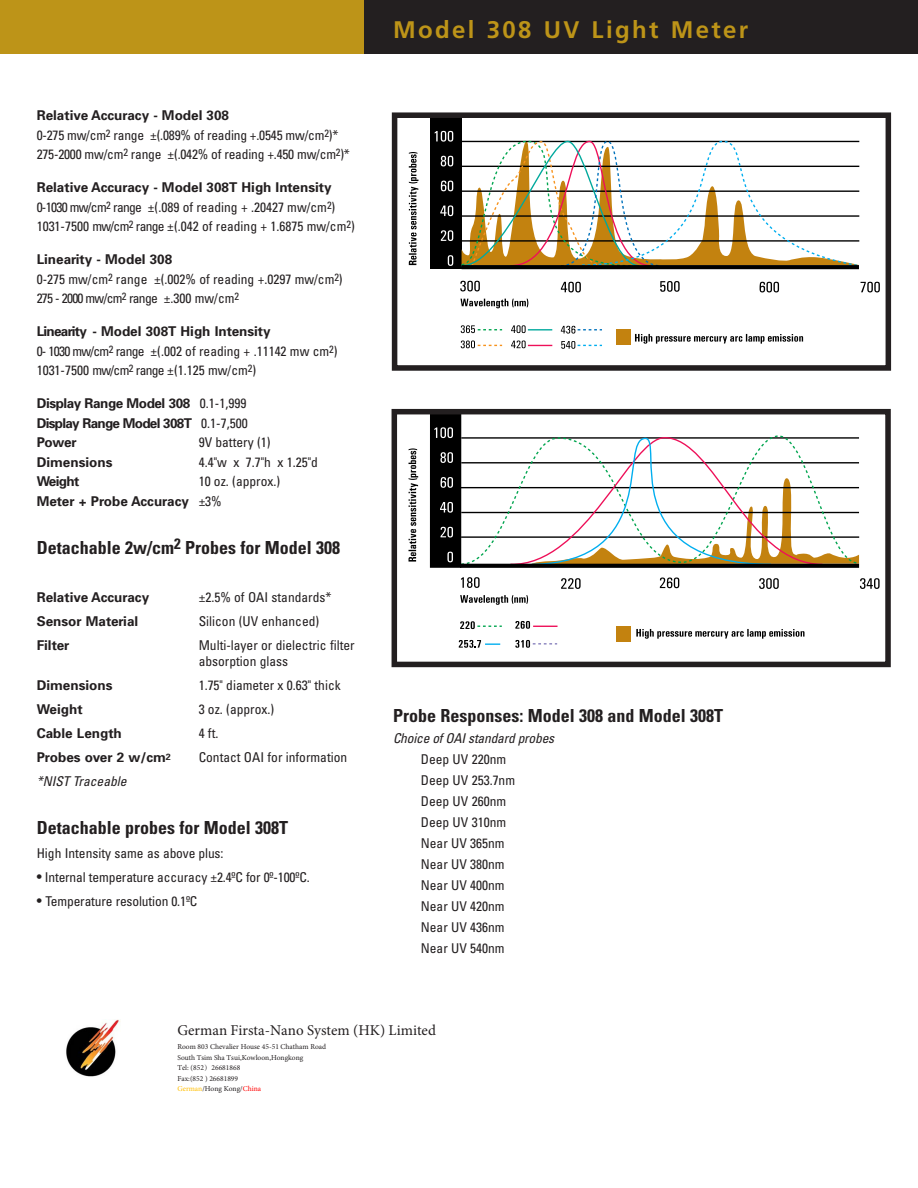
<style>
.page{position:relative;width:918px;height:1188px;background:#fff}
.page>*{position:absolute;margin:0;border:0;box-sizing:border-box;transform-origin:0 0}
.t1{font:700 24px "Frutiger";letter-spacing:.1em;color:#bd9418}
.t2{font:700 condensed 18px "Univers";color:#231f20}
.t3{font:15px "Minion Pro";color:#231f20}
.t4{font:condensed 13.5px/19.5px "Univers";color:#231f20}
.t5{font:700 13.5px "Univers";color:#231f20}
.t6{font:italic condensed 13.5px "Univers";letter-spacing:-.015em;color:#231f20}
.t7{font:700 13.5px "Univers";letter-spacing:-.05em;color:#231f20}
.t8{font:700 13.5px "Univers";letter-spacing:-.03em;color:#231f20}
.t9{font:7.5px/10.5px "Minion Pro";color:#231f20}
.s1{font-weight:700;font-stretch:normal}
.s2{font-weight:400;font-stretch:condensed}
.s3{font-size:15px}
.s4{font-family:"Adobe Song Std";font-weight:300}
.s5{color:#ffbf00}
.s6{color:#f00}
</style>
<div class="page">
<div style="left:430px;top:116px;width:32px;height:153px;background:#000"></div>
<svg style="left:435px;top:131px;width:18px;height:11px"></svg>
<svg style="left:441px;top:156px;width:12px;height:10px"></svg>
<svg style="left:441px;top:181px;width:12px;height:10px"></svg>
<svg style="left:440px;top:205px;width:13px;height:11px"></svg>
<svg style="left:441px;top:230px;width:12px;height:11px"></svg>
<svg style="left:448px;top:255px;width:5px;height:11px"></svg>
<svg style="left:460px;top:281px;width:20px;height:10px"></svg>
<svg style="left:561px;top:282px;width:20px;height:10px"></svg>
<svg style="left:660px;top:281px;width:20px;height:11px"></svg>
<svg style="left:760px;top:282px;width:19px;height:10px"></svg>
<svg style="left:861px;top:282px;width:19px;height:10px"></svg>
<svg style="left:461px;top:140px;width:399px;height:127px"></svg>
<hr style="left:528px;top:329px;width:24px;height:2px;background:#00a99d">
<svg style="left:461px;top:325px;width:41px;height:8px"></svg>
<svg style="left:461px;top:341px;width:41px;height:7px"></svg>
<svg style="left:511px;top:325px;width:15px;height:8px"></svg>
<svg style="left:511px;top:341px;width:41px;height:7px"></svg>
<svg style="left:561px;top:326px;width:41px;height:8px"></svg>
<svg style="left:561px;top:341px;width:41px;height:8px"></svg>
<svg style="left:460px;top:299px;width:68px;height:9px"></svg>
<svg style="left:409px;top:152px;width:9px;height:113px"></svg>
<svg style="left:462px;top:265px;width:397px;height:4px;background:#030303"></svg>
<div style="left:392px;top:112px;width:499px;height:259px;border:6px solid #231f20"></div>
<div style="left:616px;top:329px;width:15px;height:16px;background:#c3820f"></div>
<div style="left:430px;top:413px;width:31px;height:155px;background:#000"></div>
<svg style="left:434px;top:427px;width:19px;height:11px"></svg>
<svg style="left:440px;top:452px;width:13px;height:11px"></svg>
<svg style="left:441px;top:477px;width:12px;height:11px"></svg>
<svg style="left:440px;top:502px;width:13px;height:11px"></svg>
<svg style="left:441px;top:527px;width:12px;height:11px"></svg>
<svg style="left:447px;top:552px;width:6px;height:10px"></svg>
<svg style="left:461px;top:577px;width:19px;height:11px"></svg>
<svg style="left:561px;top:578px;width:20px;height:11px"></svg>
<svg style="left:660px;top:578px;width:19px;height:10px"></svg>
<svg style="left:759px;top:578px;width:20px;height:11px"></svg>
<svg style="left:860px;top:578px;width:20px;height:11px"></svg>
<svg style="left:461px;top:434px;width:399px;height:132px"></svg>
<svg style="left:509px;top:436px;width:350px;height:128px"></svg>
<svg style="left:460px;top:595px;width:68px;height:10px"></svg>
<svg style="left:409px;top:448px;width:9px;height:114px"></svg>
<svg style="left:461px;top:564px;width:398px;height:4px;background:#090909"></svg>
<div style="left:392px;top:409px;width:499px;height:258px;border:6px solid #231f20"></div>
<div style="left:616px;top:626px;width:15px;height:15px;background:#c3820f"></div>
<svg style="left:635px;top:334px;width:168px;height:10px"></svg>
<svg style="left:636px;top:629px;width:169px;height:10px"></svg>
<svg style="left:460px;top:621px;width:42px;height:8px"></svg>
<svg style="left:459px;top:640px;width:41px;height:8px"></svg>
<svg style="left:515px;top:621px;width:43px;height:8px"></svg>
<svg style="left:515px;top:640px;width:42px;height:8px"></svg>
<div style="left:0;top:0;width:364px;height:54px;background:#bd9418"></div>
<div style="left:364px;top:0;width:554px;height:54px;background:#231f20"></div>
<img style="left:66px;top:1020px;width:54px;height:57px">
<p class="t4" style="left:37px;top:106px;width:315px"><span class="s1">Relative Accuracy - Model 308<br></span>0-275 mw/cm<sup>2</sup> range ±(.089% of reading +.0545 mw/cm<sup>2</sup>)*<br>275-2000 mw/cm<sup>2</sup> range ±(.042% of reading +.450 mw/cm<sup>2</sup>)*</p>
<p class="t5" style="left:37px;top:180px;width:296px">Relative Accuracy - Model 308T High Intensity</p>
<p class="t4" style="left:37px;top:197px;width:320px">0-1030 mw/cm<sup>2</sup> range ±(.089 of reading + .20427 mw/cm<sup>2</sup>)<br>1031-7500 mw/cm<sup>2</sup> range ±(.042 of reading + 1.6875 mw/cm<sup>2</sup>)</p>
<p class="t4" style="left:37px;top:250px;width:308px"><span class="s1">Linearity - Model 308<br></span>0-275 mw/cm<sup>2</sup> range ±(.002% of reading +.0297 mw/cm<sup>2</sup>)<br>275 - 2000 mw/cm<sup>2</sup> range ±.300 mw/cm<sup>2</sup></p>
<p class="t4" style="left:37px;top:322px;width:302px"><span class="s1">Linearity - Model 308T High Intensity<br></span>0- 1030 mw/cm<sup>2</sup> range ±(.002 of reading + .11142 mw cm<sup>2</sup>)<br>1031-7500 mw/cm<sup>2</sup> range ±(1.125 mw/cm<sup>2</sup>)</p>
<p class="t8" style="left:37px;top:396px;width:211px">Display Range Model 308 <span class="s2">0.1-1,999</span></p>
<p class="t7" style="left:37px;top:415px;width:213px">Display Range Model 308T <span class="s2">0.1-7,500</span></p>
<p class="t5" style="left:37px;top:435px;width:42px">Power</p>
<p class="t4" style="left:199px;top:433px;width:73px">9V battery (1)</p>
<p class="t5" style="left:37px;top:454px;width:77px">Dimensions</p>
<p class="t4" style="left:199px;top:452px;width:121px">4.4"w x 7.7"h x 1.25"d</p>
<p class="t5" style="left:37px;top:474px;width:44px">Weight</p>
<p class="t4" style="left:199px;top:472px;width:83px">10 oz. (approx.)</p>
<p class="t5" style="left:37px;top:493px;width:186px">Meter + Probe Accuracy <span class="s2">±3%</span></p>
<p class="t2" style="left:37px;top:537px;width:305px">Detachable 2w/cm<sup>2</sup> Probes for Model 308</p>
<p class="t5" style="left:37px;top:589px;width:114px">Relative Accuracy</p>
<p class="t4" style="left:199px;top:587px;width:134px">±2.5% of OAI standards*</p>
<p class="t5" style="left:37px;top:613px;width:103px">Sensor Material</p>
<p class="t4" style="left:199px;top:611px;width:122px">Silicon (UV enhanced)</p>
<p class="t5" style="left:37px;top:637px;width:34px">Filter</p>
<p class="t4" style="left:199px;top:637px;width:158px;line-height:16.5px">Multi-layer or dielectric filter absorption glass</p>
<p class="t5" style="left:37px;top:678px;width:77px">Dimensions</p>
<p class="t4" style="left:199px;top:676px;width:144px">1.75" diameter x 0.63" thick</p>
<p class="t5" style="left:37px;top:702px;width:47px">Weight</p>
<p class="t4" style="left:199px;top:700px;width:77px">3 oz. (approx.)</p>
<p class="t5" style="left:37px;top:726px;width:87px">Cable Length</p>
<p class="t4" style="left:199px;top:724px;width:21px">4 ft.</p>
<p class="t5" style="left:37px;top:750px;width:136px">Probes over 2 w/cm<sup>2</sup></p>
<p class="t4" style="left:199px;top:748px;width:150px">Contact OAI for information</p>
<p class="t6" style="left:37px;top:773px;width:91px">*NIST Traceable</p>
<p class="t2" style="left:37px;top:817px;width:253px">Detachable probes for Model 308T</p>
<p class="t4" style="left:37px;top:844px;width:188px">High Intensity same as above plus:</p>
<p class="t4" style="left:37px;top:868px;width:275px"><span class="s3">•</span> Internal temperature accuracy ±2.4ºC for 0º-100ºC.</p>
<p class="t4" style="left:37px;top:892px;width:162px"><span class="s3">•</span> Temperature resolution 0.1ºC</p>
<p class="t1" style="left:393px;top:16px;width:357px">Model 308 UV Light Meter</p>
<p class="t2" style="left:393px;top:704px;width:332px">Probe Responses: Model 308 and Model 308T</p>
<p class="t6" style="left:393px;top:729px;width:163px">Choice of OAI standard probes</p>
<p class="t4" style="left:421px;top:749px;width:87px">Deep UV 220nm</p>
<p class="t4" style="left:421px;top:770px;width:96px">Deep UV 253.7nm</p>
<p class="t4" style="left:421px;top:791px;width:87px">Deep UV 260nm</p>
<p class="t4" style="left:421px;top:812px;width:87px">Deep UV 310nm</p>
<p class="t4" style="left:421px;top:833px;width:85px">Near UV 365nm</p>
<p class="t4" style="left:421px;top:854px;width:85px">Near UV 380nm</p>
<p class="t4" style="left:421px;top:875px;width:85px">Near UV 400nm</p>
<p class="t4" style="left:421px;top:896px;width:85px">Near UV 420nm</p>
<p class="t4" style="left:421px;top:917px;width:85px">Near UV 436nm</p>
<p class="t4" style="left:421px;top:938px;width:85px">Near UV 540nm</p>
<p class="t3" style="left:177px;top:1020px;width:260px">German Firsta-Nano System (HK) Limited</p>
<p class="t9" style="left:177px;top:1042px;width:150px">Room 803 Chevalier House 45-51 Chatham Road<br>South Tsim Sha Tsui,Kowloon,Hongkong<br>Tel: (852<span class="s4">）</span>26681868<br>Fax:(852 ) 26681899<br><span class="s5">German</span>/Hong Kong/<span class="s6">China</span></p>
</div>
